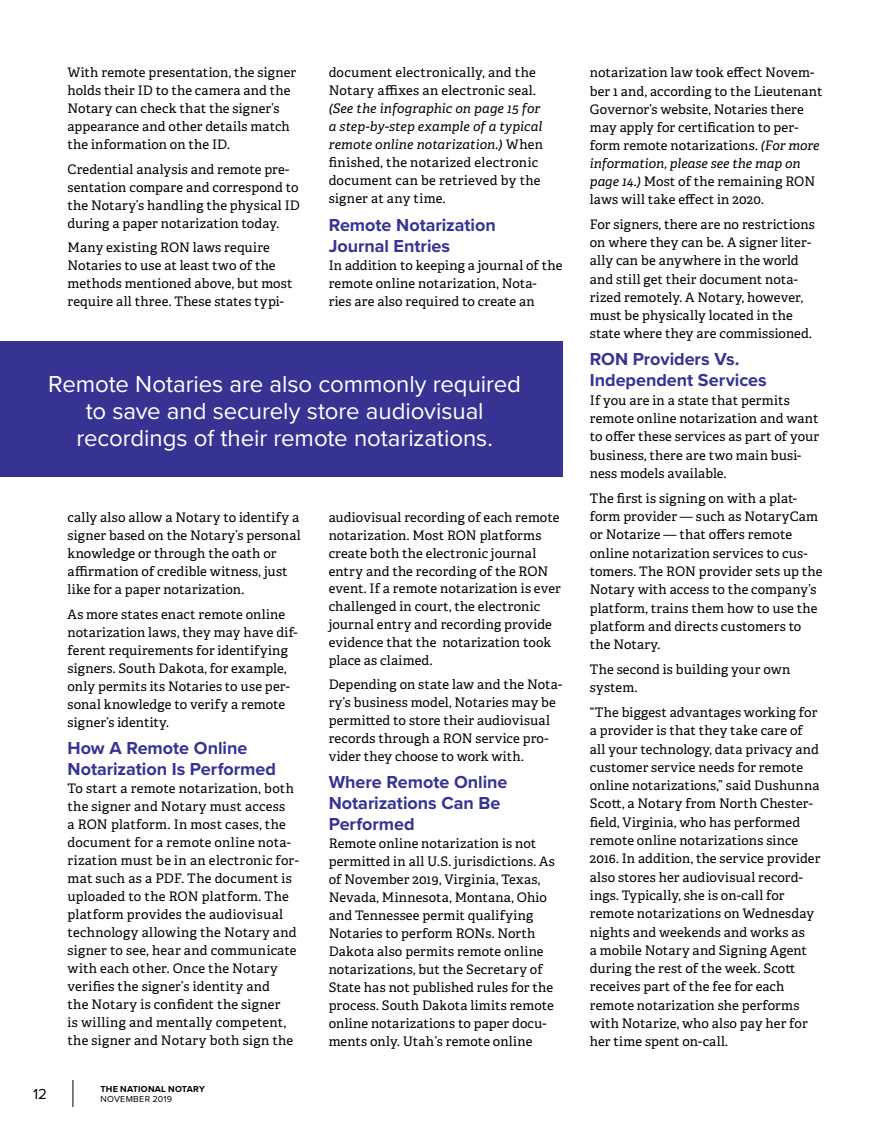
<style>
.page{position:relative;width:878px;height:1134px;background:#fff}
.page>*{position:absolute;margin:0;border:0;box-sizing:border-box;transform-origin:0 0}
.t1{font:24px/27px "Proxima Nova";letter-spacing:-.005em;color:#fff;text-align:center}
.t2{font:700 18px/21px "Proxima Nova";color:#373393}
.t3{font:15px "Proxima Nova";color:#000}
.t4{font:13.2px/18px "Adelle PE";letter-spacing:.01em;color:#000}
.t5{font:italic 13.2px/18px "Adelle PE";letter-spacing:.01em;color:#000}
.t6{font:700 9px "Proxima Nova";letter-spacing:.025em;color:#000}
.t7{font:9px "Proxima Nova";letter-spacing:.03em;color:#000}
.s1{font-style:normal}
.s2{font-style:italic}
</style>
<div class="page">
<svg style="left:73px;top:1080px;width:1px;height:27px"></svg>
<div style="left:0;top:342px;width:562px;height:135px;background:#373393"></div>
<p class="t4" style="left:68px;top:63px;width:230px">With remote presentation, the signer holds their ID to the camera and the Notary can check that the signer’s appearance and other details match the information on the ID.</p>
<p class="t4" style="left:68px;top:160px;width:234px">Credential analysis and remote pre&shy;sentation compare and correspond to the Notary’s handling the physical ID during a paper notarization today.</p>
<p class="t4" style="left:68px;top:238px;width:226px">Many existing RON laws require Notaries to use at least two of the methods mentioned above, but most require all three. These states typi-</p>
<p class="t4" style="left:329px;top:63px;width:209px">document electronically, and the<br>Notary affixes an electronic seal.</p>
<p class="t5" style="left:329px;top:99px;width:216px">(See the infographic on page 15 for a step-by-step example of a typical remote online notarization.) <span class="s1">When finished, the notarized electronic document can be retrieved by the signer at any time.</span></p>
<h2 class="t2" style="left:328px;top:214px;width:169px">Remote Notarization<br>Journal Entries</h2>
<p class="t4" style="left:328px;top:256px;width:235px">In addition to keeping a journal of the remote online notarization, Nota&shy;ries are also required to create an</p>
<h1 class="t1" style="left:48px;top:369px;width:474px">Remote Notaries are also commonly required to save and securely store audiovisual recordings of their remote notarizations.</h1>
<p class="t3" style="left:33px;top:1083px;width:15px">12</p>
<p class="t4" style="left:68px;top:508px;width:235px">cally also allow a Notary to identify a signer based on the Notary’s personal knowledge or through the oath or affirmation of credible witness, just like for a paper notarization.</p>
<p class="t4" style="left:68px;top:605px;width:231px">As more states enact remote online notarization laws, they may have dif&shy;ferent requirements for identifying signers. South Dakota, for example, only permits its Notaries to use per&shy;sonal knowledge to verify a remote signer’s identity.</p>
<h2 class="t2" style="left:68px;top:737px;width:210px">How A Remote Online<br>Notarization Is Performed</h2>
<p class="t4" style="left:68px;top:779px;width:233px">To start a remote notarization, both the signer and Notary must access<br>a RON platform. In most cases, the document for a remote online nota&shy;rization must be in an electronic for&shy;mat such as a PDF. The document is uploaded to the RON platform. The platform provides the audiovisual technology allowing the Notary and signer to see, hear and communicate with each other. Once the Notary verifies the signer’s identity and<br>the Notary is confident the signer<br>is willing and mentally competent, the signer and Notary both sign the</p>
<p class="t6" style="left:100px;top:1082px;width:106px">THE NATIONAL NOTARY</p>
<p class="t7" style="left:100px;top:1093px;width:73px">NOVEMBER 2019</p>
<p class="t4" style="left:328px;top:508px;width:234px">audiovisual recording of each remote notarization. Most RON platforms create both the electronic journal entry and the recording of the RON event. If a remote notarization is ever challenged in court, the electronic journal entry and recording provide evidence that the notarization took place as claimed.</p>
<p class="t4" style="left:328px;top:675px;width:235px">Depending on state law and the Nota&shy;ry’s business model, Notaries may be permitted to store their audiovisual records through a RON service pro&shy;vider they choose to work with.</p>
<h2 class="t2" style="left:328px;top:771px;width:180px">Where Remote Online<br>Notarizations Can Be<br>Performed</h2>
<p class="t4" style="left:328px;top:834px;width:228px">Remote online notarization is not permitted in all U.S. jurisdictions. As of November 2019, Virginia, Texas, Nevada, Minnesota, Montana, Ohio and Tennessee permit qualifying Notaries to perform RONs. North Dakota also permits remote online notarizations, but the Secretary of State has not published rules for the process. South Dakota limits remote online notarizations to paper docu&shy;ments only. Utah’s remote online</p>
<p class="t4" style="left:590px;top:63px;width:234px">notarization law took effect Novem&shy;ber 1 and, according to the Lieutenant Governor’s website, Notaries there may apply for certification to per&shy;form remote notarizations. <span class="s2">(For more information, please see the map on page 14.)</span> Most of the remaining RON laws will take effect in 2020.</p>
<p class="t4" style="left:590px;top:215px;width:226px">For signers, there are no restrictions on where they can be. A signer liter&shy;ally can be anywhere in the world and still get their document nota&shy;rized remotely. A Notary, however, must be physically located in the state where they are commissioned.</p>
<h2 class="t2" style="left:590px;top:349px;width:178px">RON Providers Vs.<br>Independent Services</h2>
<p class="t4" style="left:590px;top:390px;width:231px">If you are in a state that permits remote online notarization and want to offer these services as part of your business, there are two main busi&shy;ness models available.</p>
<p class="t4" style="left:590px;top:488px;width:234px">The first is signing on with a plat&shy;form provider — such as NotaryCam or Notarize — that offers remote online notarization services to cus&shy;tomers. The RON provider sets up the<br>Notary with access to the company’s platform, trains them how to use the platform and directs customers to the Notary.</p>
<p class="t4" style="left:590px;top:660px;width:202px">The second is building your own system.</p>
<p class="t4" style="left:590px;top:703px;width:232px">“The biggest advantages working for a provider is that they take care of all your technology, data privacy and customer service needs for remote online notarizations,” said Dushunna Scott, a Notary from North Chester&shy;field, Virginia, who has performed remote online notarizations since 2016. In addition, the service provider also stores her audiovisual record&shy;ings. Typically, she is on-call for remote notarizations on Wednesday nights and weekends and works as<br>a mobile Notary and Signing Agent during the rest of the week. Scott receives part of the fee for each remote notarization she performs with Notarize, who also pay her for her time spent on-call.</p>
</div>
